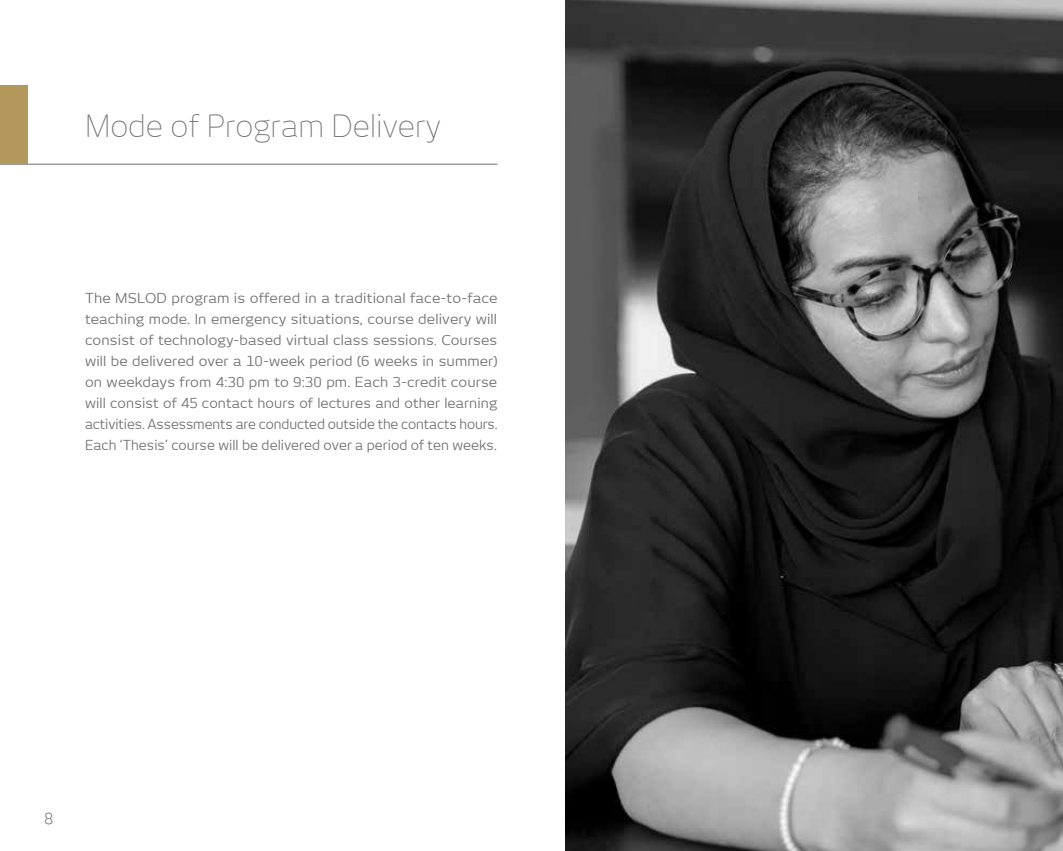
<style>
.page{position:relative;width:1063px;height:851px;background:#fff}
.page>*{position:absolute;margin:0;border:0;box-sizing:border-box;transform-origin:0 0}
.t1{font:30px "New June Fine";color:#717073}
.t2{font:15px "New June Fine";color:#717073}
.t3{font:13.5px/21px "New June";letter-spacing:.005em;color:#717073;text-align:justify;scale:1.06 1}
</style>
<div class="page">
<hr style="left:0;top:164px;width:497px;height:1px;background:#717073">
<img style="left:566px;top:0;width:497px;height:850px">
<div style="left:0;top:85px;width:27px;height:79px;background:#b4975a"></div>
<h1 class="t1" style="left:85px;top:109px;width:358px">Mode of Program Delivery</h1>
<p class="t3" style="left:85px;top:287px;width:391px">The MSLOD program is offered in a traditional face-to-face teaching mode. In emergency situations, course delivery will consist of technology-based virtual class sessions. Courses will be delivered over a 10-week period (6 weeks in summer) on weekdays from 4:30 pm to 9:30 pm. Each 3-credit course will consist of 45 contact hours of lectures and other learning activities. Assessments are conducted outside the contacts hours.<br>Each ‘Thesis’ course will be delivered over a period of ten weeks.</p>
<p class="t2" style="left:45px;top:810px;width:10px">8</p>
</div>
